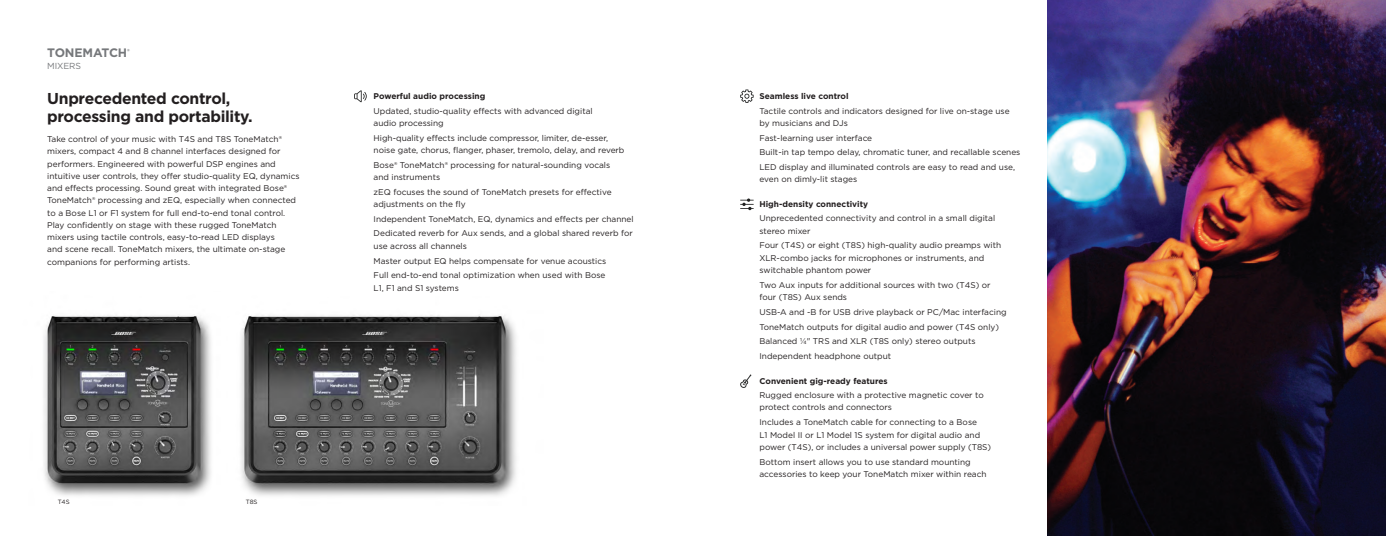
<style>
.page{position:relative;width:1386px;height:536px;background:#fff}
.page>*{position:absolute;margin:0;border:0;box-sizing:border-box;transform-origin:0 0}
.header_sub{font:700 15.75px/18.4px "Gotham";letter-spacing:-.02em;color:#231f20}
.t1{font:700 12.25px "Gotham";letter-spacing:-.01em;color:#76787b}
.t2{font:8.75px "Gotham";letter-spacing:-.01em;color:#76787b}
.body_copy{font:8.31px/12.2px "Gotham";color:#231f20}
.bullet_copy{font:8.31px/12.2px "Gotham";color:#231f20}
.bullet_header{font:700 8.31px "Gotham";color:#231f20}
.product_caption{font:6.12px "Gotham";color:#231f20}
</style>
<div class="page">
<img style="left:1047px;top:0;width:339px;height:536px">
<img style="left:43px;top:315px;width:473px;height:181px">
<svg style="left:740px;top:374px;width:11px;height:13px"></svg>
<svg style="left:740px;top:89px;width:14px;height:14px"></svg>
<svg style="left:740px;top:198px;width:14px;height:12px"></svg>
<svg style="left:354px;top:90px;width:13px;height:12px"></svg>
<p class="t1" style="left:47px;top:45px;width:84px">TONEMATCH<sup>®</sup></p>
<p class="t2" style="left:47px;top:61px;width:35px">MIXERS</p>
<p class="header_sub" style="left:47px;top:89px;width:207px">Unprecedented control, processing and portability.</p>
<p class="body_copy" style="left:47px;top:133px;width:254px">Take control of your music with T4S and T8S ToneMatch® mixers, compact 4 and 8 channel interfaces designed for performers. Engineered with powerful DSP engines and intuitive user controls, they offer studio-quality EQ, dynamics and effects processing. Sound great with integrated Bose® ToneMatch® processing and zEQ, especially when connected to a Bose L1 or F1 system for full end-to-end tonal control.<br>Play confidently on stage with these rugged ToneMatch mixers using tactile controls, easy-to-read LED displays<br>and scene recall. ToneMatch mixers, the ultimate on-stage companions for performing artists.</p>
<p class="bullet_header" style="left:374px;top:91px;width:113px">Powerful audio processing</p>
<p class="bullet_copy" style="left:374px;top:104px;width:221px">Updated, studio-quality effects with advanced digital audio processing</p>
<p class="bullet_copy" style="left:374px;top:131px;width:252px">High-quality effects include compressor, limiter, de-esser, noise gate, chorus, flanger, phaser, tremolo, delay, and reverb</p>
<p class="bullet_copy" style="left:374px;top:158px;width:238px">Bose® ToneMatch® processing for natural-sounding vocals and instruments</p>
<p class="bullet_copy" style="left:374px;top:185px;width:240px">zEQ focuses the sound of ToneMatch presets for effective adjustments on the fly</p>
<p class="bullet_copy" style="left:374px;top:212px;width:262px">Independent ToneMatch, EQ, dynamics and effects per channel</p>
<p class="bullet_copy" style="left:374px;top:227px;width:261px">Dedicated reverb for Aux sends, and a global shared reverb for use across all channels</p>
<p class="bullet_copy" style="left:374px;top:254px;width:234px">Master output EQ helps compensate for venue acoustics</p>
<p class="bullet_copy" style="left:374px;top:269px;width:233px">Full end-to-end tonal optimization when used with Bose<br>L1, F1 and S1 systems</p>
<p class="product_caption" style="left:58px;top:497px;width:13px">T4S</p>
<p class="product_caption" style="left:246px;top:497px;width:13px">T8S</p>
<p class="bullet_header" style="left:759px;top:91px;width:91px">Seamless live control</p>
<p class="body_copy" style="left:759px;top:104px;width:252px">Tactile controls and indicators designed for live on-stage use by musicians and DJs</p>
<p class="body_copy" style="left:759px;top:131px;width:114px">Fast-learning user interface</p>
<p class="body_copy" style="left:759px;top:146px;width:262px">Built-in tap tempo delay, chromatic tuner, and recallable scenes</p>
<p class="body_copy" style="left:759px;top:161px;width:257px">LED display and illuminated controls are easy to read and use, even on dimly-lit stages</p>
<p class="bullet_header" style="left:759px;top:199px;width:110px">High-density connectivity</p>
<p class="bullet_copy" style="left:759px;top:212px;width:237px">Unprecedented connectivity and control in a small digital stereo mixer</p>
<p class="bullet_copy" style="left:759px;top:239px;width:243px">Four (T4S) or eight (T8S) high-quality audio preamps with<br>XLR-combo jacks for microphones or instruments, and switchable phantom power</p>
<p class="bullet_copy" style="left:759px;top:278px;width:233px">Two Aux inputs for additional sources with two (T4S) or four (T8S) Aux sends</p>
<p class="bullet_copy" style="left:759px;top:305px;width:249px">USB-A and -B for USB drive playback or PC/Mac interfacing</p>
<p class="bullet_copy" style="left:759px;top:320px;width:241px">ToneMatch outputs for digital audio and power (T4S only)</p>
<p class="bullet_copy" style="left:759px;top:335px;width:218px">Balanced ¼" TRS and XLR (T8S only) stereo outputs</p>
<p class="bullet_copy" style="left:759px;top:350px;width:133px">Independent headphone output</p>
<p class="bullet_header" style="left:759px;top:375px;width:130px">Convenient gig-ready features</p>
<p class="body_copy" style="left:759px;top:389px;width:226px">Rugged enclosure with a protective magnetic cover to protect controls and connectors</p>
<p class="body_copy" style="left:759px;top:416px;width:233px">Includes a ToneMatch cable for connecting to a Bose<br>L1 Model II or L1 Model 1S system for digital audio and power (T4S), or includes a universal power supply (T8S)</p>
<p class="body_copy" style="left:759px;top:455px;width:229px">Bottom insert allows you to use standard mounting accessories to keep your ToneMatch mixer within reach</p>
</div>
